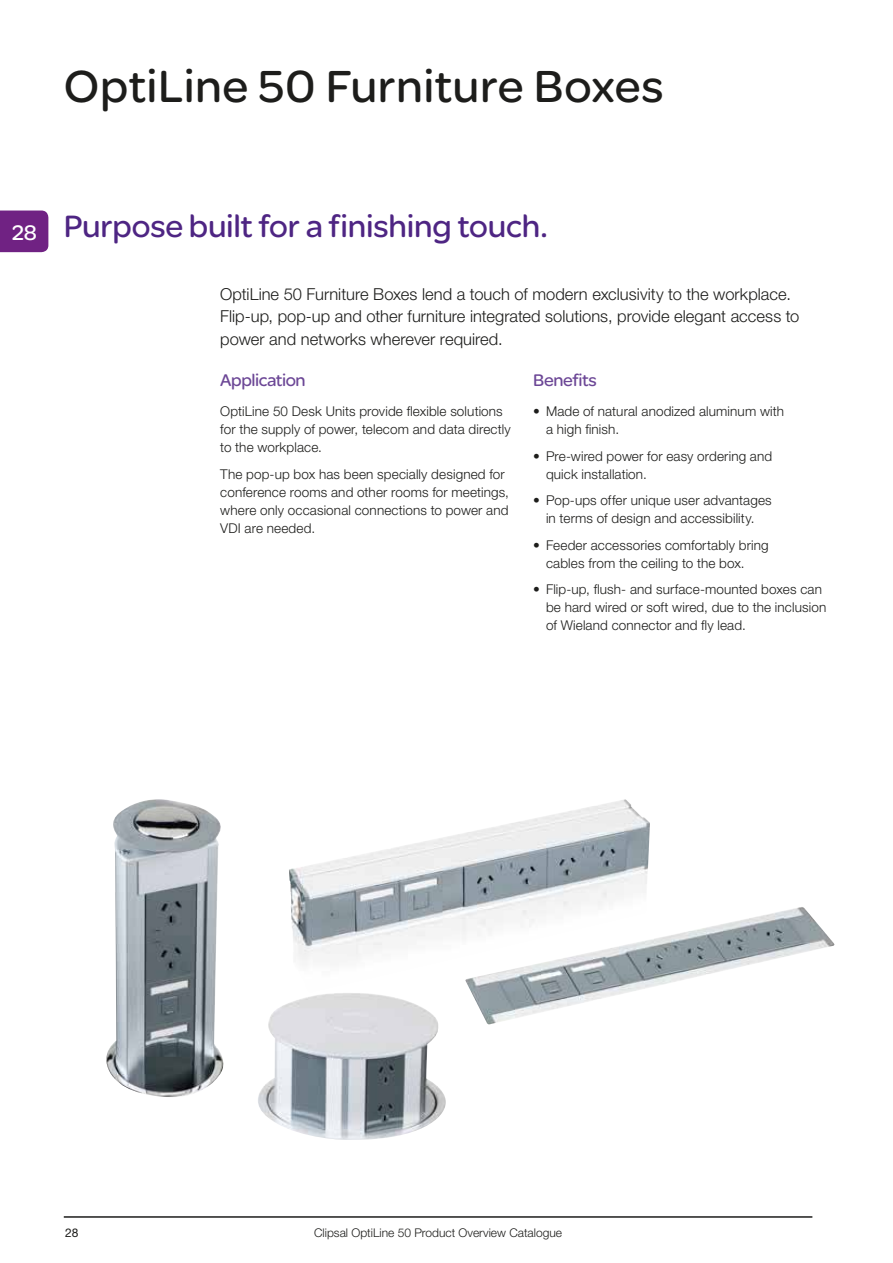
<style>
.page{position:relative;width:893px;height:1263px;background:#fff}
.page>*{position:absolute;margin:0;border:0;box-sizing:border-box;transform-origin:0 0}
.t1{font:48px "SE Optimist";letter-spacing:.005em;color:#1d1d1b}
.t2{font:33px "SE Optimist";letter-spacing:-.005em;color:#4e2583}
.t3{font:22.5px "SE Optimist";color:#fff}
.t4{font:18px "SE Optimist";letter-spacing:-.02em;color:#6c4796}
.t5{font:300 16.5px/22.5px "Helvetica Neue LT Pro";color:#1d1d1b}
.t6{font:300 13.5px/18px "Helvetica Neue LT Pro";letter-spacing:.01em;color:#1d1d1b}
.t7{font:300 12px "Helvetica Neue LT Pro";color:#1d1d1b}
.t8{font:12px "Helvetica Neue LT Pro";color:#1d1d1b}
</style>
<div class="page">
<img style="left:471px;top:907px;width:364px;height:117px">
<img style="left:289px;top:799px;width:361px;height:193px">
<svg style="left:0;top:210px;width:49px;height:43px"></svg>
<img style="left:258px;top:993px;width:188px;height:147px">
<img style="left:106px;top:799px;width:118px;height:298px">
<hr style="left:64px;top:1216px;width:748px;height:2px;background:#1d1d1b">
<h1 class="t1" style="left:64px;top:53px;width:601px">OptiLine 50 Furniture Boxes</h1>
<h3 class="t3" style="left:12px;top:216px;width:27px">28</h3>
<h2 class="t2" style="left:64px;top:203px;width:485px">Purpose built for a finishing touch.</h2>
<p class="t5" style="left:220px;top:282px;width:581px">OptiLine 50 Furniture Boxes lend a touch of modern exclusivity to the workplace.<br>Flip-up, pop-up and other furniture integrated solutions, provide elegant access to power and networks wherever required.</p>
<h3 class="t4" style="left:220px;top:367px;width:87px">Application</h3>
<p class="t6" style="left:220px;top:402px;width:292px">OptiLine 50 Desk Units provide flexible solutions for the supply of power, telecom and data directly to the workplace.</p>
<p class="t6" style="left:220px;top:465px;width:290px">The pop-up box has been specially designed for conference rooms and other rooms for meetings, where only occasional connections to power and VDI are needed.</p>
<h3 class="t4" style="left:533px;top:367px;width:65px">Benefits</h3>
<p class="t6" style="left:546px;top:402px;width:240px;text-indent:-13px">• Made of natural anodized aluminum with a high finish.</p>
<p class="t6" style="left:546px;top:447px;width:228px;text-indent:-13px">• Pre-wired power for easy ordering and quick installation.</p>
<p class="t6" style="left:533px;top:491px;width:240px;text-align:center">• Pop-ups offer unique user advantages in terms of design and accessibility.</p>
<p class="t6" style="left:546px;top:536px;width:224px;text-indent:-13px">• Feeder accessories comfortably bring cables from the ceiling to the box.</p>
<p class="t6" style="left:546px;top:580px;width:282px;text-indent:-13px">• Flip-up, flush- and surface-mounted boxes can be hard wired or soft wired, due to the inclusion of Wieland connector and fly lead.</p>
<p class="t8" style="left:65px;top:1225px;width:15px">28</p>
<p class="t7" style="left:314px;top:1225px;width:249px">Clipsal OptiLine 50 Product Overview Catalogue</p>
</div>
